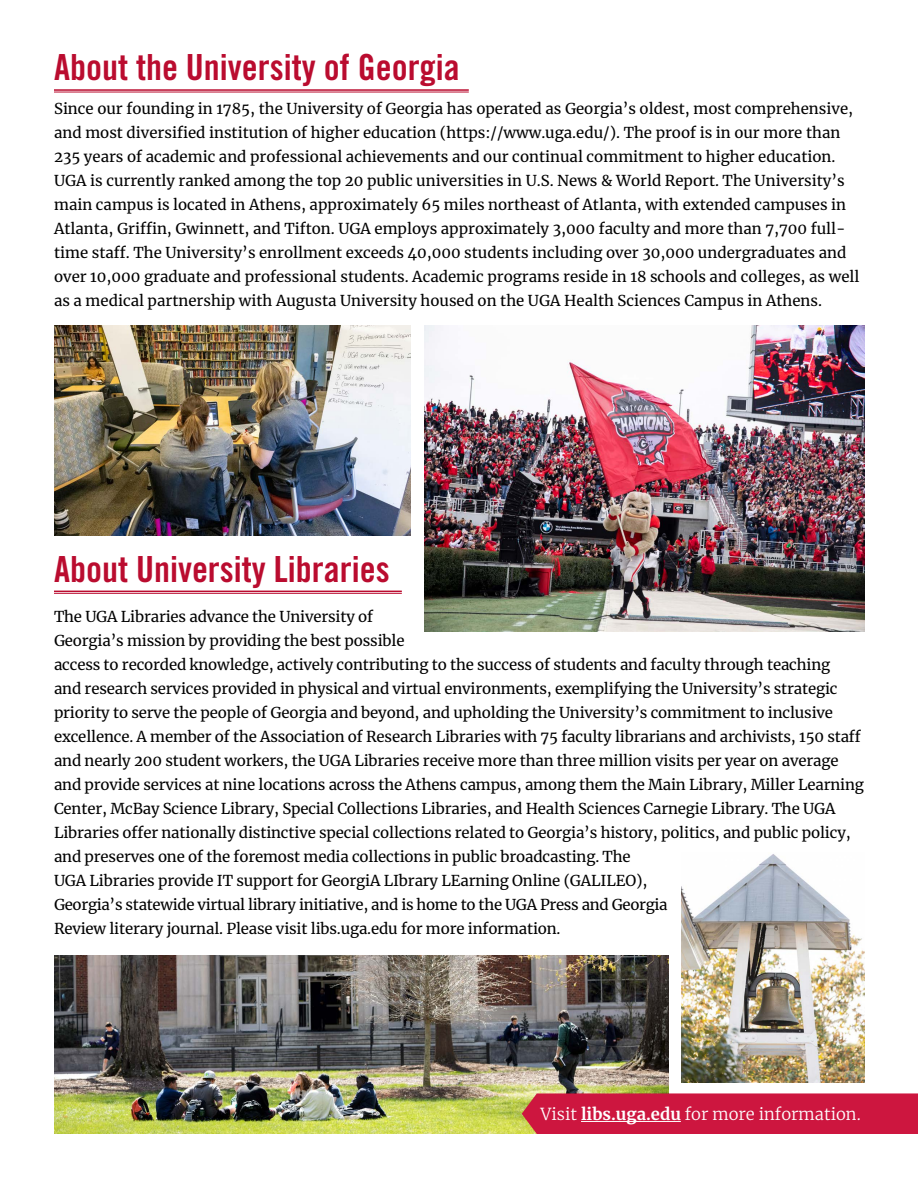
<style>
.page{position:relative;width:918px;height:1188px;background:#fff}
.page>*{position:absolute;margin:0;border:0;box-sizing:border-box;transform-origin:0 0}
.t1{font:36px "Trade Gothic LT Std Bd Cn 20";color:#ba0c2f}
.t2{font:300 16.5px "Merriweather";color:#fff}
.t3{font:15px/24px "Merriweather";letter-spacing:-.01em;color:#000}
.s1{font-weight:700}
</style>
<div class="page">
<img style="left:54px;top:956px;width:615px;height:178px">
<img style="left:682px;top:854px;width:182px;height:229px">
<img style="left:425px;top:326px;width:439px;height:306px">
<img style="left:54px;top:326px;width:356px;height:210px">
<div style="left:522px;top:1093px;width:396px;height:41px;background:#cd163f"></div>
<hr style="left:581px;top:1121px;width:100px;height:1px;background:#fff">
<hr style="left:54px;top:89px;width:415px;height:2px;background:#ba0c2f">
<hr style="left:54px;top:92px;width:415px;height:1px;background:#ba0c2f">
<hr style="left:54px;top:591px;width:348px;height:1px;background:#ba0c2f">
<hr style="left:54px;top:593px;width:348px;height:1px;background:#ba0c2f">
<h1 class="t1" style="left:54px;top:45px;width:407px">About the University of Georgia</h1>
<p class="t3" style="left:54px;top:96px;width:807px">Since our founding in 1785, the University of Georgia has operated as Georgia’s oldest, most comprehensive, and most diversified institution of higher education (https://www.uga.edu/). The proof is in our more than 235 years of academic and professional achievements and our continual commitment to higher education.<br>UGA is currently ranked among the top 20 public universities in U.S. News &amp; World Report. The University’s main campus is located in Athens, approximately 65 miles northeast of Atlanta, with extended campuses in Atlanta, Griffin, Gwinnett, and Tifton. UGA employs approximately 3,000 faculty and more than 7,700 full&shy;time staff. The University’s enrollment exceeds 40,000 students including over 30,000 undergraduates and over 10,000 graduate and professional students. Academic programs reside in 18 schools and colleges, as well as a medical partnership with Augusta University housed on the UGA Health Sciences Campus in Athens.</p>
<h1 class="t1" style="left:54px;top:547px;width:337px">About University Libraries</h1>
<p class="t3" style="left:54px;top:604px;width:812px">The UGA Libraries advance the University of<br>Georgia’s mission by providing the best possible<br>access to recorded knowledge, actively contributing to the success of students and faculty through teaching<br>and research services provided in physical and virtual environments, exemplifying the University’s strategic priority to serve the people of Georgia and beyond, and upholding the University’s commitment to inclusive excellence. A member of the Association of Research Libraries with 75 faculty librarians and archivists, 150 staff and nearly 200 student workers, the UGA Libraries receive more than three million visits per year on average and provide services at nine locations across the Athens campus, among them the Main Library, Miller Learning Center, McBay Science Library, Special Collections Libraries, and Health Sciences Carnegie Library. The UGA Libraries offer nationally distinctive special collections related to Georgia’s history, politics, and public policy, and preserves one of the foremost media collections in public broadcasting. The<br>UGA Libraries provide IT support for GeorgiA LIbrary LEarning Online (GALILEO),<br>Georgia’s statewide virtual library initiative, and is home to the UGA Press and Georgia<br>Review literary journal. Please visit libs.uga.edu for more information.</p>
<p class="t2" style="left:541px;top:1102px;width:322px">Visit <span class="s1">libs.uga.edu</span> for more information.</p>
</div>
